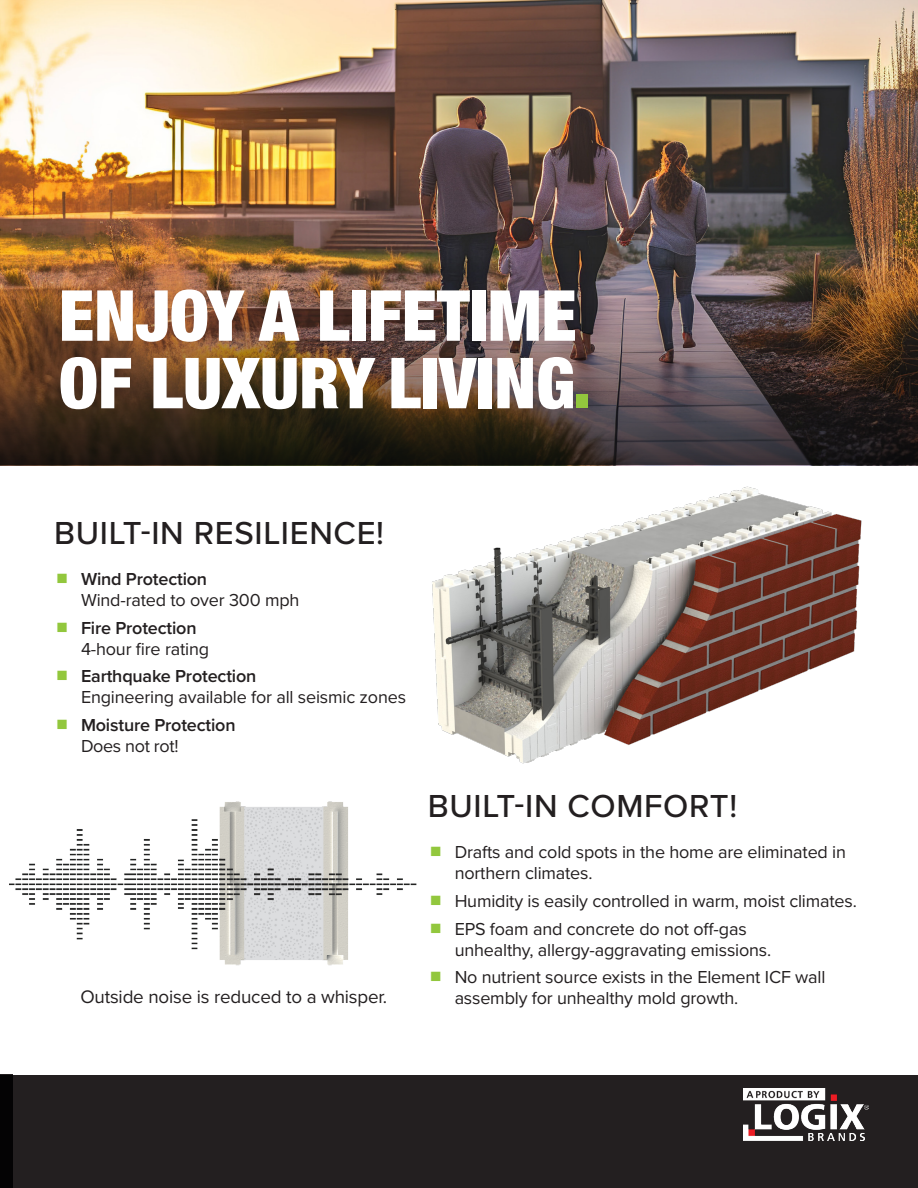
<style>
.page{position:relative;width:918px;height:1188px;background:#fff}
.page>*{position:absolute;margin:0;border:0;box-sizing:border-box;transform-origin:0 0}
.t1{font:900 condensed 70.5px/67.5px "Helvetica Neue LT Std";color:#fff}
.t2{font:500 33px "Proxima Nova";letter-spacing:.02em;color:#231f20}
.t3{font:18.75px "Proxima Nova";letter-spacing:-.01em;color:#231f20}
.t4{font:18px/21px "Proxima Nova";letter-spacing:-.01em;color:#231f20}
.t5{font:600 18px "Proxima Nova";letter-spacing:-.01em;color:#231f20}
.s1{color:#92c73d}
</style>
<div class="page">
<div style="left:0;top:1075px;width:918px;height:113px;background:#231f20"></div>
<img style="left:0;top:0;width:918px;height:256px">
<img style="left:0;top:256px;width:918px;height:209px">
<img style="left:374px;top:361px;width:529px;height:403px">
<img style="left:9px;top:801px;width:408px;height:165px">
<img style="left:743px;top:1088px;width:125px;height:53px">
<p class="t1" style="left:59px;top:281px;width:534px">ENJOY A LIFETIME<br>OF LUXURY LIVING<span class="s1">.</span></p>
<p class="t2" style="left:54px;top:508px;width:332px">BUILT-IN RESILIENCE!</p>
<p class="t5" style="left:81px;top:565px;width:128px">Wind Protection</p>
<p class="t4" style="left:81px;top:589px;width:220px">Wind-rated to over 300 mph</p>
<p class="t5" style="left:81px;top:614px;width:117px">Fire Protection</p>
<p class="t4" style="left:81px;top:637px;width:130px">4-hour fire rating</p>
<p class="t5" style="left:81px;top:663px;width:177px">Earthquake Protection</p>
<p class="t4" style="left:81px;top:686px;width:327px">Engineering available for all seismic zones</p>
<p class="t5" style="left:81px;top:712px;width:156px">Moisture Protection</p>
<p class="t4" style="left:81px;top:735px;width:99px">Does not rot!</p>
<p class="t3" style="left:80px;top:983px;width:308px">Outside noise is reduced to a whisper.</p>
<p class="t2" style="left:428px;top:781px;width:311px">BUILT-IN COMFORT!</p>
<p class="t4" style="left:455px;top:841px;width:393px">Drafts and cold spots in the home are eliminated in northern climates.</p>
<p class="t4" style="left:455px;top:890px;width:404px">Humidity is easily controlled in warm, moist climates.</p>
<p class="t4" style="left:455px;top:917px;width:318px">EPS foam and concrete do not off-gas unhealthy, allergy-aggravating emissions.</p>
<p class="t4" style="left:455px;top:966px;width:372px">No nutrient source exists in the Element ICF wall assembly for unhealthy mold growth.</p>
</div>
